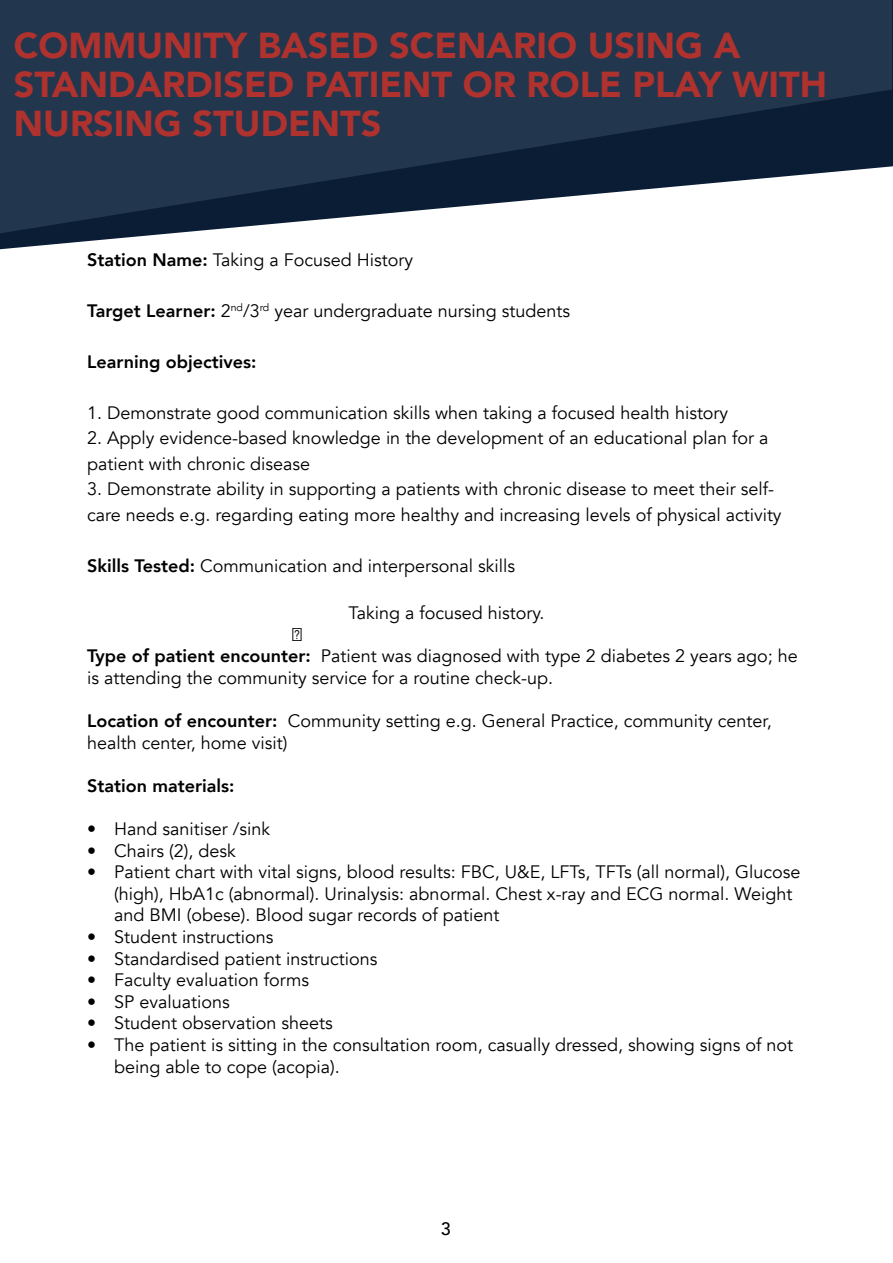
<style>
.page{position:relative;width:893px;height:1263px;background:#fff}
.page>*{position:absolute;margin:0;border:0;box-sizing:border-box;transform-origin:0 0}
.t1{font:900 36px/39px "Avenir";color:#af322e}
.t2{font:18px/21.6px "Avenir";color:#000}
.t3{font:800 18px "Avenir";color:#000}
.t4{font:500 18px "Avenir";color:#000}
.s1{font-weight:800}
</style>
<div class="page">
<svg style="left:0;top:0;width:893px;height:249px"></svg>
<svg style="left:0;top:0;width:892px;height:233px;background:#36485d"></svg>
<p class="t1" style="left:14px;top:25px;width:815px">COMMUNITY BASED SCENARIO USING A<br>STANDARDISED PATIENT OR ROLE PLAY WITH<br>NURSING STUDENTS</p>
<p class="t2" style="left:87px;top:249px;width:328px"><span class="s1">Station Name:</span> Taking a Focused History</p>
<p class="t2" style="left:87px;top:300px;width:484px"><span class="s1">Target Learner:</span> 2<sup>nd</sup>/3<sup>rd</sup> year undergraduate nursing students</p>
<p class="t3" style="left:87px;top:347px;width:171px">Learning objectives:</p>
<p class="t2" style="left:87px;top:402px;width:643px">1. Demonstrate good communication skills when taking a focused health history</p>
<p class="t2" style="left:87px;top:426px;width:683px;line-height:25.5px">2. Apply evidence-based knowledge in the development of an educational plan for a patient with chronic disease</p>
<p class="t2" style="left:87px;top:477px;width:696px;line-height:25.5px">3. Demonstrate ability in supporting a patients with chronic disease to meet their self&shy;care needs e.g. regarding eating more healthy and increasing levels of physical activity</p>
<p class="t2" style="left:87px;top:555px;width:430px"><span class="s1">Skills Tested:</span> Communication and interpersonal skills</p>
<p class="t2" style="left:348px;top:602px;width:198px">Taking a focused history.</p>
<p class="t2" style="left:292px;top:624px;width:11px">□</p>
<p class="t2" style="left:87px;top:645px;width:712px"><span class="s1">Type of patient encounter:</span> Patient was diagnosed with type 2 diabetes 2 years ago; he is attending the community service for a routine check-up.</p>
<p class="t2" style="left:87px;top:710px;width:686px"><span class="s1">Location of encounter:</span> Community setting e.g. General Practice, community center, health center, home visit)</p>
<p class="t3" style="left:87px;top:771px;width:149px">Station materials:</p>
<p class="t2" style="left:87px;top:818px;width:184px">• Hand sanitiser /sink</p>
<p class="t2" style="left:87px;top:840px;width:150px">• Chairs (2), desk</p>
<p class="t2" style="left:114px;top:861px;width:688px;text-indent:-27px">• Patient chart with vital signs, blood results: FBC, U&amp;E, LFTs, TFTs (all normal), Glucose (high), HbA1c (abnormal). Urinalysis: abnormal. Chest x-ray and ECG normal. Weight and BMI (obese). Blood sugar records of patient</p>
<p class="t2" style="left:87px;top:926px;width:188px">• Student instructions</p>
<p class="t2" style="left:87px;top:948px;width:292px">• Standardised patient instructions</p>
<p class="t2" style="left:87px;top:969px;width:223px">• Faculty evaluation forms</p>
<p class="t2" style="left:87px;top:991px;width:144px">• SP evaluations</p>
<p class="t2" style="left:87px;top:1013px;width:247px">• Student observation sheets</p>
<p class="t2" style="left:114px;top:1034px;width:680px;text-indent:-27px">• The patient is sitting in the consultation room, casually dressed, showing signs of not being able to cope (acopia).</p>
<p class="t4" style="left:441px;top:1213px;width:12px">3</p>
</div>
